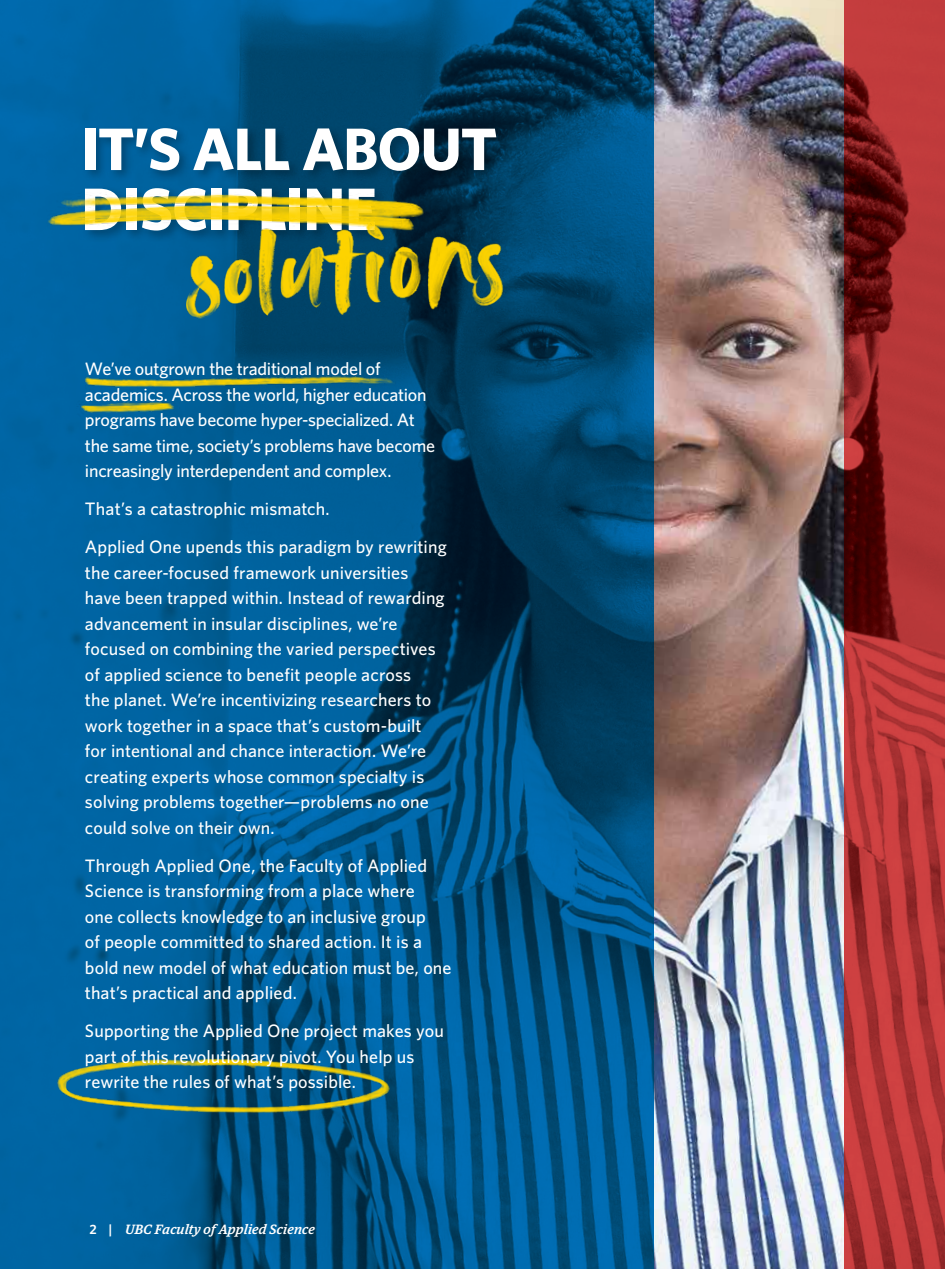
<style>
.page{position:relative;width:945px;height:1269px;background:#fff}
.page>*{position:absolute;margin:0;border:0;box-sizing:border-box;transform-origin:0 0}
.t1{font:700 60px/60px "Whitney";letter-spacing:-.02em;color:#fff}
.t2{font:500 18px/25.5px "Whitney";letter-spacing:.005em;color:#fff}
.t3{font:500 18px/25.5px "Whitney";letter-spacing:-.015em;color:#fff}
.t4{font:italic 500 13.5px "Guardian Egyp";letter-spacing:.02em;color:#fff}
.s1{font-family:"Whitney";font-weight:600;font-style:normal}
</style>
<div class="page">
<img style="left:653px;top:0;width:192px;height:1269px">
<img style="left:0;top:0;width:653px;height:1269px">
<div style="left:81px;top:124px;width:428px;height:120px;background:#000;opacity:.3"></div>
<img style="left:30px;top:183px;width:393px;height:59px">
<img style="left:187px;top:223px;width:321px;height:105px">
<img style="left:60px;top:357px;width:347px;height:60px">
<img style="left:53px;top:1057px;width:341px;height:58px">
<img style="left:845px;top:0;width:100px;height:1269px">
<p class="t1" style="left:81px;top:118px;width:417px">IT’S ALL ABOUT<br>DISCIPLINE</p>
<p class="t3" style="left:85px;top:356px;width:352px">We’ve outgrown the traditional model of academics. Across the world, higher education programs have become hyper-specialized. At the same time, society’s problems have become increasingly interdependent and complex.</p>
<p class="t2" style="left:85px;top:496px;width:246px">That’s a catastrophic mismatch.</p>
<p class="t2" style="left:85px;top:534px;width:363px">Applied One upends this paradigm by rewriting the career-focused framework universities have been trapped within. Instead of rewarding advancement in insular disciplines, we’re focused on combining the varied perspectives of applied science to beneft people across<br>the planet. We’re incentivizing researchers to work together in a space that’s custom-built for intentional and chance interaction. We’re creating experts whose common specialty is solving problems together—problems no one could solve on their own.</p>
<p class="t2" style="left:85px;top:852px;width:368px">Through Applied One, the Faculty of Applied Science is transforming from a place where<br>one collects knowledge to an inclusive group<br>of people committed to shared action. It is a bold new model of what education must be, one that’s practical and applied.</p>
<p class="t2" style="left:85px;top:1018px;width:360px">Supporting the Applied One project makes you</p>
<p class="t2" style="left:85px;top:1069px;width:273px">rewrite the rules of what’s possible.</p>
<p class="t2" style="left:85px;top:1043px;width:331px">part of this revolutionary pivot. You help us</p>
<p class="t4" style="left:89px;top:1220px;width:227px"><span class="s1">2 |</span> UBC Faculty of Applied Science</p>
</div>
